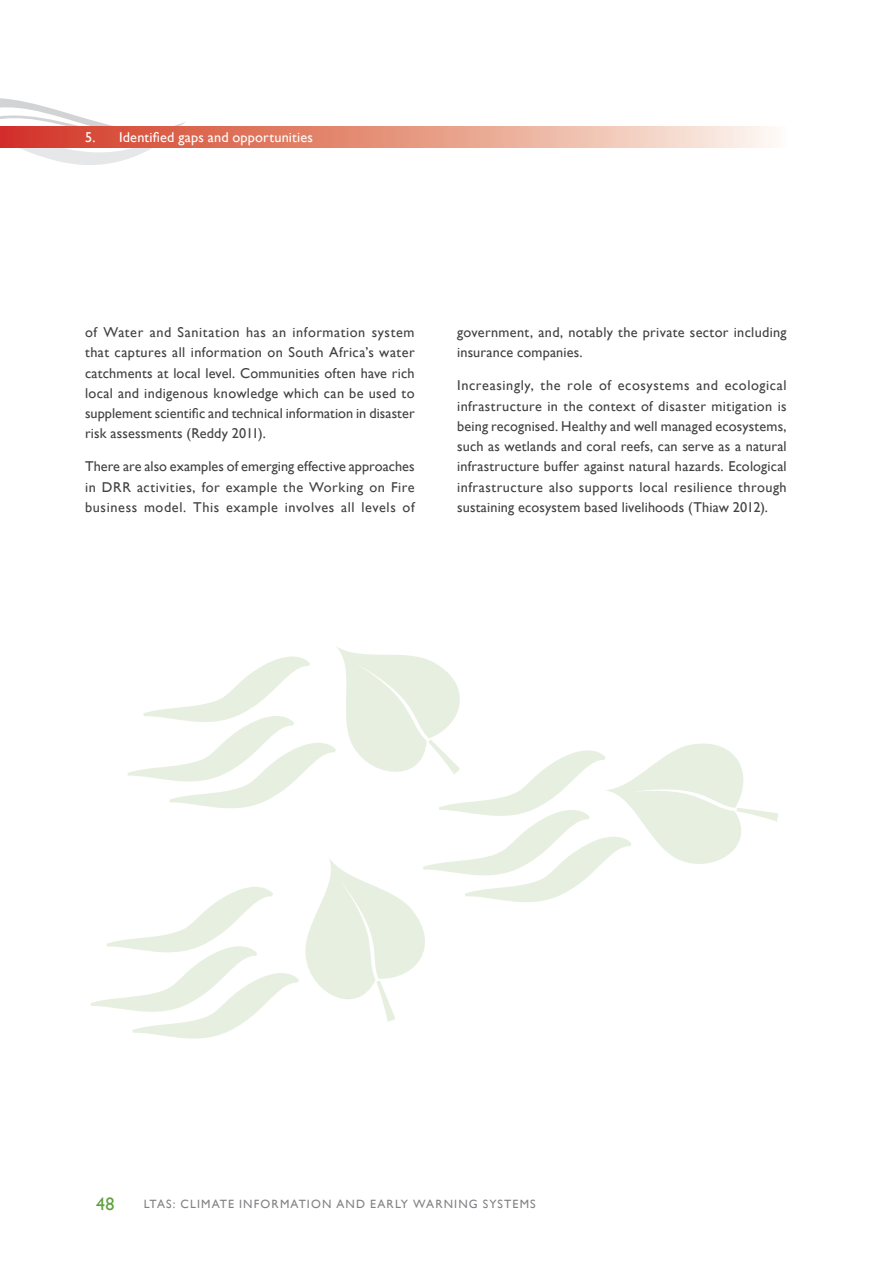
<style>
.page{position:relative;width:893px;height:1263px;background:#fff}
.page>*{position:absolute;margin:0;border:0;box-sizing:border-box;transform-origin:0 0}
.t1{font:18px "Gill Sans";color:#61a13d}
.t2{font:14.25px/20.2px "Gill Sans";letter-spacing:.015em;color:#414042;text-align:justify}
.t3{font:14.25px "Gill Sans";letter-spacing:.015em;color:#fff}
.t4{font:12px "Gill Sans";letter-spacing:.095em;color:#808285}
</style>
<div class="page">
<svg style="left:0;top:98px;width:186px;height:67px"></svg>
<div style="left:0;top:126px;width:787px;height:21px;background:linear-gradient(to right,#d1331c,#fcf8ea)"></div>
<svg style="left:90px;top:647px;width:688px;height:392px"></svg>
<p class="t3" style="left:85px;top:128px;width:229px">5. Identified gaps and opportunities</p>
<p class="t2" style="left:85px;top:322px;width:331px">of Water and Sanitation has an information system that captures all information on South Africa’s water catchments at local level. Communities often have rich local and indigenous knowledge which can be used to supplement scientific and technical information in disaster risk assessments (Reddy 2011).</p>
<p class="t2" style="left:85px;top:457px;width:331px">There are also examples of emerging effective approaches in DRR activities, for example the Working on Fire business model. This example involves all levels of</p>
<p class="t2" style="left:457px;top:322px;width:331px">government, and, notably the private sector including insurance companies.</p>
<p class="t2" style="left:457px;top:376px;width:331px">Increasingly, the role of ecosystems and ecological infrastructure in the context of disaster mitigation is being recognised. Healthy and well managed ecosystems, such as wetlands and coral reefs, can serve as a natural infrastructure buffer against natural hazards. Ecological infrastructure also supports local resilience through sustaining ecosystem based livelihoods (Thiaw 2012).</p>
<p class="t1" style="left:96px;top:1193px;width:20px">48</p>
<p class="t4" style="left:144px;top:1197px;width:394px">LTAS: CLIMATE INFORMATION AND EARLY WARNING SYSTEMS</p>
</div>
